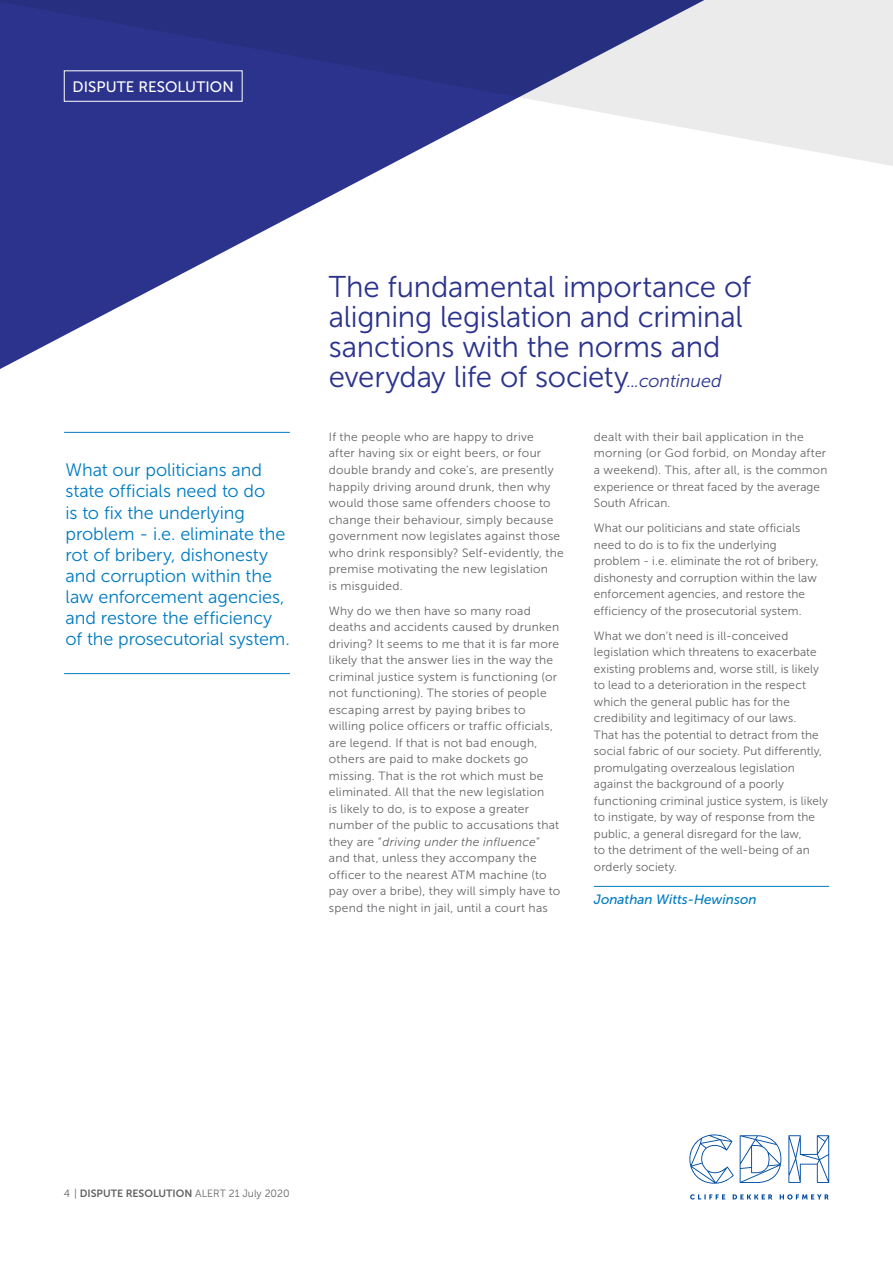
<style>
.page{position:relative;width:893px;height:1263px;background:#fff}
.page>*{position:absolute;margin:0;border:0;box-sizing:border-box;transform-origin:0 0}
.t1{font:30px/30px "Museo Sans 300";letter-spacing:-.01em;color:#2b338c}
.t2{font:18px/21px "Museo Sans 300";letter-spacing:-.005em;color:#007bc2}
.t3{font:15.15px "Museo Sans 500";letter-spacing:.005em;color:#fff}
.t4{font:italic 13.5px "Museo Sans 500";color:#007bc2}
.t5{font:12px/16.5px "Museo Sans 300";letter-spacing:.015em;color:#636466}
.t6{font:10.5px "Museo Sans 300";color:#636466}
.s1{font-style:italic;font-size:18px}
.s2{font-style:italic}
.s3{font-family:"Museo Sans 700"}
</style>
<div class="page">
<svg style="left:690px;top:1194px;width:139px;height:5px"></svg>
<svg style="left:689px;top:1134px;width:45px;height:50px"></svg>
<svg style="left:740px;top:1135px;width:41px;height:48px"></svg>
<svg style="left:788px;top:1135px;width:41px;height:48px"></svg>
<svg style="left:0;top:188px;width:346px;height:181px"></svg>
<svg style="left:0;top:0;width:893px;height:188px"></svg>
<div style="left:64px;top:70px;width:179px;height:32px;border:1px solid #fff"></div>
<hr style="left:594px;top:886px;width:235px;height:1px;background:#007bc2">
<hr style="left:64px;top:432px;width:226px;height:1px;background:#007bc2">
<hr style="left:64px;top:673px;width:226px;height:1px;background:#007bc2">
<p class="t3" style="left:73px;top:78px;width:163px">DISPUTE RESOLUTION</p>
<p class="t2" style="left:66px;top:460px;width:226px">What our politicians and state officials need to do<br>is to fix the underlying problem - i.e. eliminate the rot of bribery, dishonesty and corruption within the law enforcement agencies, and restore the efficiency of the prosecutorial system.</p>
<h1 class="t1" style="left:329px;top:272px;width:424px">The fundamental importance of aligning legislation and criminal sanctions with the norms and everyday life of society<span class="s1">...continued</span></h1>
<p class="t5" style="left:329px;top:429px;width:237px">If the people who are happy to drive<br>after having six or eight beers, or four double brandy and coke’s, are presently happily driving around drunk, then why would those same offenders choose to change their behaviour, simply because government now legislates against those who drink responsibly? Self-evidently, the premise motivating the new legislation<br>is misguided.</p>
<p class="t5" style="left:329px;top:602px;width:233px">Why do we then have so many road deaths and accidents caused by drunken driving? It seems to me that it is far more likely that the answer lies in the way the criminal justice system is functioning (or not functioning). The stories of people escaping arrest by paying bribes to willing police officers or traffic officials, are legend. If that is not bad enough, others are paid to make dockets go missing. That is the rot which must be eliminated. All that the new legislation<br>is likely to do, is to expose a greater number of the public to accusations that they are “<span class="s2">driving under the influence</span>” and that, unless they accompany the officer to the nearest ATM machine (to pay over a bribe), they will simply have to spend the night in jail, until a court has</p>
<p class="t5" style="left:594px;top:429px;width:235px">dealt with their bail application in the morning (or God forbid, on Monday after a weekend). This, after all, is the common experience or threat faced by the average South African.</p>
<p class="t5" style="left:594px;top:520px;width:226px">What our politicians and state officials need to do is to fix the underlying problem - i.e. eliminate the rot of bribery, dishonesty and corruption within the law enforcement agencies, and restore the efficiency of the prosecutorial system.</p>
<p class="t5" style="left:594px;top:627px;width:236px">What we don’t need is ill-conceived legislation which threatens to exacerbate existing problems and, worse still, is likely to lead to a deterioration in the respect which the general public has for the credibility and legitimacy of our laws.<br>That has the potential to detract from the social fabric of our society. Put differently, promulgating overzealous legislation against the background of a poorly functioning criminal justice system, is likely to instigate, by way of response from the public, a general disregard for the law,<br>to the detriment of the well-being of an orderly society.</p>
<p class="t4" style="left:594px;top:892px;width:164px">Jonathan Witts-Hewinson</p>
<p class="t6" style="left:64px;top:1188px;width:227px">4 | <span class="s3">DISPUTE RESOLUTION</span> ALERT 21 July 2020</p>
</div>
